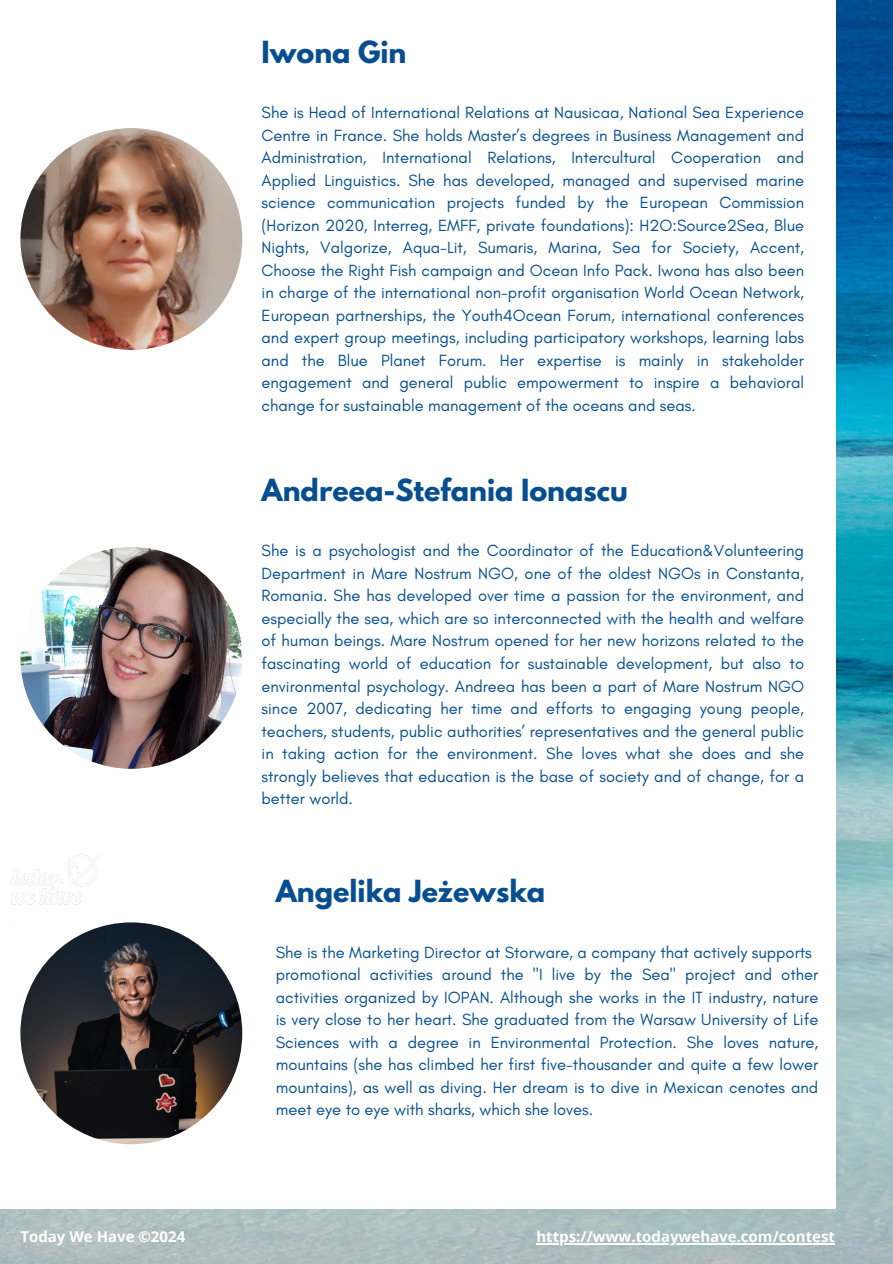
<style>
.page{position:relative;width:893px;height:1264px;background:#fff}
.page>*{position:absolute;margin:0;border:0;box-sizing:border-box;transform-origin:0 0}
.t1{font:700 27px "League Spartan";color:#064e8f}
.t2{font:16.5px/22.5px "Glacial Indifference";color:#064e8f;text-align:justify}
.t3{font:700 15px "Open Sans";color:#fff}
</style>
<div class="page">
<img style="left:0;top:0;width:892px;height:1263px">
<div style="left:0;top:0;width:835px;height:1208px;background:#fff"></div>
<img style="left:20px;top:922px;width:222px;height:222px;border-radius:50%">
<hr style="left:536px;top:1243px;width:299px;height:1px;background:#fff">
<img style="left:20px;top:547px;width:222px;height:221px;border-radius:50%">
<img style="left:20px;top:128px;width:222px;height:222px;border-radius:50%">
<p class="t1" style="left:261px;top:38px;width:146px">Iwona Gin</p>
<h2 class="t2" style="left:261px;top:101px;width:544px">She is Head of International Relations at Nausicaa, National Sea Experience Centre in France. She holds Master’s degrees in Business Management and Administration, International Relations, Intercultural Cooperation and Applied Linguistics. She has developed, managed and supervised marine science communication projects funded by the European Commission (Horizon 2020, Interreg, EMFF, private foundations): H2O:Source2Sea, Blue Nights, Valgorize, Aqua-Lit, Sumaris, Marina, Sea for Society, Accent, Choose the Right Fish campaign and Ocean Info Pack. Iwona has also been in charge of the international non-profit organisation World Ocean Network, European partnerships, the Youth4Ocean Forum, international conferences and expert group meetings, including participatory workshops, learning labs and the Blue Planet Forum. Her expertise is mainly in stakeholder engagement and general public empowerment to inspire a behavioral change for sustainable management of the oceans and seas.</h2>
<p class="t1" style="left:261px;top:476px;width:368px">Andreea-Stefania Ionascu</p>
<h1 class="t2" style="left:261px;top:539px;width:544px">She is a psychologist and the Coordinator of the Education&amp;Volunteering Department in Mare Nostrum NGO, one of the oldest NGOs in Constanta, Romania. She has developed over time a passion for the environment, and especially the sea, which are so interconnected with the health and welfare of human beings. Mare Nostrum opened for her new horizons related to the fascinating world of education for sustainable development, but also to environmental psychology. Andreea has been a part of Mare Nostrum NGO since 2007, dedicating her time and efforts to engaging young people, teachers, students, public authorities’ representatives and the general public in taking action for the environment. She loves what she does and she strongly believes that education is the base of society and of change, for a better world.</h1>
<p class="t1" style="left:276px;top:877px;width:271px">Angelika Jeżewska</p>
<p class="t2" style="left:276px;top:940px;width:537px">She is the Marketing Director at Storware, a company that actively supports</p>
<h1 class="t2" style="left:276px;top:963px;width:544px">promotional activities around the "I live by the Sea" project and other activities organized by IOPAN. Although she works in the IT industry, nature is very close to her heart. She graduated from the Warsaw University of Life Sciences with a degree in Environmental Protection. She loves nature, mountains (she has climbed her first five-thousander and quite a few lower mountains), as well as diving. Her dream is to dive in Mexican cenotes and meet eye to eye with sharks, which she loves.</h1>
<p class="t3" style="left:20px;top:1225px;width:166px">Today We Have ©2024</p>
<p class="t3" style="left:536px;top:1225px;width:300px">https://www.todaywehave.com/contest</p>
</div>
